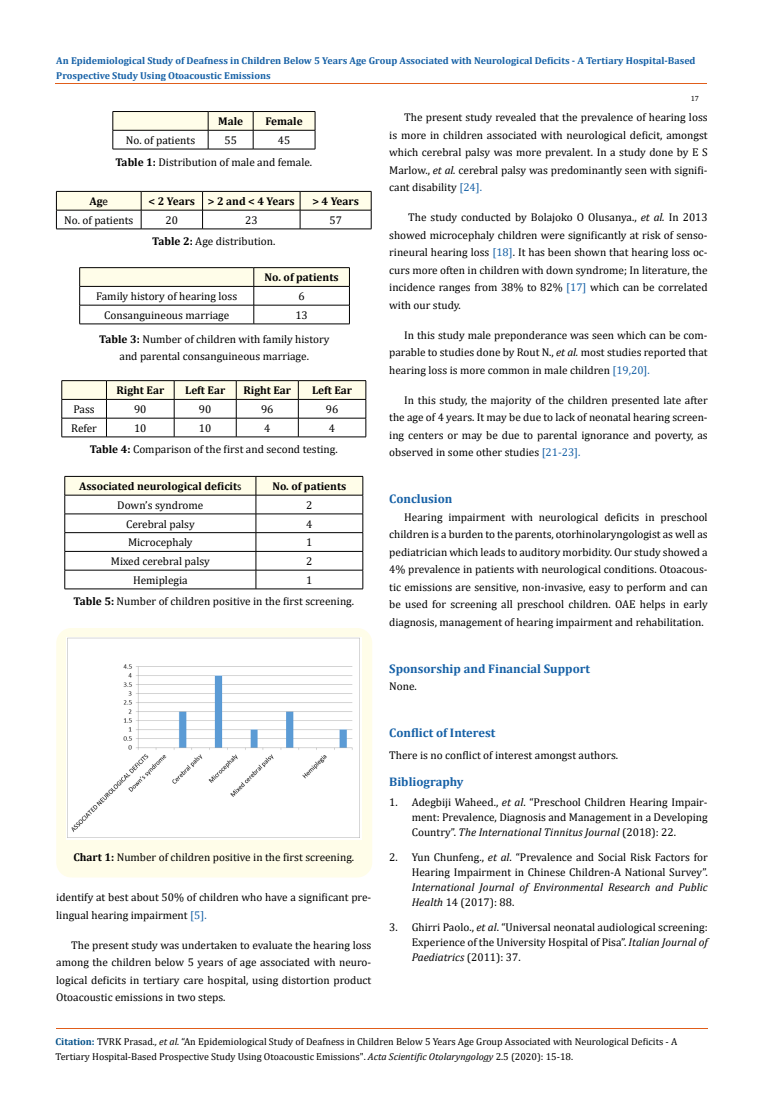
<style>
.page{position:relative;width:764px;height:1110px;background:#fff}
.page>*{position:absolute;margin:0;border:0;box-sizing:border-box;transform-origin:0 0}
.t1{font:700 12.5px "Cambria";color:#1560a6}
.t2{font:11.25px/17.5px "Cambria";color:#000;text-align:justify}
.t3{font:700 11.25px "Cambria";color:#000}
.t4{font:italic 11.25px/15px "Cambria";color:#000}
.t5{font:10px/15px "Cambria";color:#000}
.t6{font:700 10px/15px "Cambria";color:#1560a6}
.t7{font:7.5px "Cambria";color:#000}
.s1{font-style:italic}
.s2{color:#1560a6}
.s3{font-style:normal}
.s4{font-weight:700}
.s5{font-family:"Calibri";font-weight:400}
.s6{font-weight:700;color:#035089}
</style>
<div class="page">
<hr style="left:55px;top:84px;width:651px;height:1px;background:#e05d1a">
<hr style="left:113px;top:111px;width:95px;height:1px;background:#000">
<hr style="left:208px;top:111px;width:45px;height:1px;background:#000">
<hr style="left:253px;top:111px;width:62px;height:1px;background:#000">
<svg style="left:113px;top:112px;width:203px;height:37px"></svg>
<hr style="left:113px;top:149px;width:95px;height:1px;background:#000">
<hr style="left:208px;top:149px;width:45px;height:1px;background:#000">
<hr style="left:253px;top:149px;width:62px;height:1px;background:#000">
<svg style="left:56px;top:191px;width:316px;height:38px"></svg>
<hr style="left:56px;top:229px;width:85px;height:1px;background:#000">
<hr style="left:141px;top:229px;width:61px;height:1px;background:#000">
<hr style="left:202px;top:229px;width:98px;height:1px;background:#000">
<hr style="left:300px;top:229px;width:71px;height:1px;background:#000">
<hr style="left:79px;top:267px;width:175px;height:1px;background:#000">
<hr style="left:254px;top:267px;width:96px;height:1px;background:#000">
<svg style="left:79px;top:268px;width:271px;height:56px"></svg>
<hr style="left:79px;top:324px;width:175px;height:1px;background:#000">
<hr style="left:254px;top:324px;width:96px;height:1px;background:#000">
<hr style="left:62px;top:380px;width:44px;height:1px;background:#000">
<hr style="left:106px;top:380px;width:68px;height:1px;background:#000">
<hr style="left:174px;top:380px;width:62px;height:1px;background:#000">
<hr style="left:236px;top:380px;width:62px;height:1px;background:#000">
<hr style="left:298px;top:380px;width:68px;height:1px;background:#000">
<svg style="left:62px;top:381px;width:305px;height:56px"></svg>
<hr style="left:62px;top:437px;width:44px;height:1px;background:#000">
<hr style="left:106px;top:437px;width:68px;height:1px;background:#000">
<hr style="left:174px;top:437px;width:62px;height:1px;background:#000">
<hr style="left:236px;top:437px;width:62px;height:1px;background:#000">
<hr style="left:298px;top:437px;width:68px;height:1px;background:#000">
<svg style="left:65px;top:476px;width:299px;height:113px"></svg>
<hr style="left:65px;top:589px;width:191px;height:1px;background:#000">
<hr style="left:256px;top:589px;width:107px;height:1px;background:#000">
<div style="left:56px;top:628px;width:316px;height:250px;background:#fffde9;border-radius:15px"></div>
<img style="left:66px;top:638px;width:295px;height:202px">
<hr style="left:56px;top:1029px;width:651px;height:1px;background:#e05d1a">
<p class="t6" style="left:56px;top:53px;width:641px">An Epidemiological Study of Deafness in Children Below 5 Years Age Group Associated with Neurological Deficits - A Tertiary Hospital-Based<br>Prospective Study Using Otoacoustic Emissions</p>
<p class="t3" style="left:218px;top:114px;width:26px">Male</p>
<p class="t3" style="left:265px;top:114px;width:39px">Female</p>
<p class="t2" style="left:126px;top:131px;width:71px">No. of patients</p>
<p class="t2" style="left:224px;top:131px;width:14px">55</p>
<p class="t7" style="left:690px;top:94px;width:10px">17</p>
<p class="t2" style="left:389px;top:109px;width:320px;text-indent:15px">The present study revealed that the prevalence of hearing loss is more in children associated with neurological deficit, amongst which cerebral palsy was more prevalent. In a study done by E S Marlow., <span class="s1">et al.</span> cerebral palsy was predominantly seen with signifi&shy;cant disability <span class="s2">[24].</span></p>
<p class="t2" style="left:389px;top:209px;width:320px;text-indent:19px">The study conducted by Bolajoko O Olusanya., <span class="s1">et al.</span> In 2013 showed microcephaly children were significantly at risk of senso&shy;rineural hearing loss <span class="s2">[18]</span>. It has been shown that hearing loss oc&shy;curs more often in children with down syndrome; In literature, the incidence ranges from 38% to 82% <span class="s2">[17]</span> which can be correlated with our study.</p>
<p class="t2" style="left:389px;top:326px;width:320px;text-indent:15px">In this study male preponderance was seen which can be com&shy;parable to studies done by Rout N., <span class="s1">et al.</span> most studies reported that hearing loss is more common in male children <span class="s2">[19,20].</span></p>
<p class="t2" style="left:389px;top:391px;width:320px;text-indent:15px">In this study, the majority of the children presented late after the age of 4 years. It may be due to lack of neonatal hearing screen&shy;ing centers or may be due to parental ignorance and poverty, as observed in some other studies <span class="s2">[21-23].</span></p>
<p class="t1" style="left:389px;top:490px;width:65px">Conclusion</p>
<p class="t2" style="left:389px;top:508px;width:320px;text-indent:15px">Hearing impairment with neurological deficits in preschool children is a burden to the parents, otorhinolaryngologist as well as pediatrician which leads to auditory morbidity. Our study showed a 4% prevalence in patients with neurological conditions. Otoacous&shy;tic emissions are sensitive, non-invasive, easy to perform and can be used for screening all preschool children. OAE helps in early diagnosis, management of hearing impairment and rehabilitation.</p>
<p class="t1" style="left:389px;top:659px;width:202px">Sponsorship and Financial Support</p>
<p class="t2" style="left:389px;top:677px;width:29px">None.</p>
<p class="t1" style="left:389px;top:724px;width:108px">Conflict of Interest</p>
<p class="t2" style="left:389px;top:747px;width:230px">There is no conflict of interest amongst authors.</p>
<p class="t1" style="left:389px;top:773px;width:76px">Bibliography</p>
<p class="t2" style="left:412px;top:795px;width:297px;line-height:15px;text-indent:-22px">1. Adegbiji Waheed., <span class="s1">et al</span>. “Preschool Children Hearing Impair&shy;ment: Prevalence, Diagnosis and Management in a Developing Country”. <span class="s1">The International Tinnitus Journal</span> (2018): 22.</p>
<p class="t2" style="left:389px;top:850px;width:320px;line-height:15px;text-align:right">2. Yun Chunfeng., <span class="s1">et al</span>. “Prevalence and Social Risk Factors for<br>Hearing Impairment in Chinese Children-A National Survey”.</p>
<p class="t4" style="left:412px;top:879px;width:297px">International Journal of Environmental Research and Public<br>Health <span class="s3">14 (2017): 88.</span></p>
<p class="t2" style="left:412px;top:920px;width:297px;line-height:15px;text-indent:-22px">3. Ghirri Paolo., <span class="s1">et al</span>. “Universal neonatal audiological screening:<br>Experience of the University Hospital of Pisa”. <span class="s1">Italian Journal of Paediatrics</span> (2011): 37.</p>
<p class="t2" style="left:115px;top:129px;width:198px;line-height:22.2px;text-indent:162px">45<br><span class="s4">Table 1:</span> Distribution of male and female.</p>
<p class="t3" style="left:89px;top:193px;width:20px">Ag<span class="s5">e</span></p>
<p class="t3" style="left:149px;top:193px;width:148px">&lt; 2 Years &gt; 2 and &lt; 4 Years</p>
<p class="t3" style="left:312px;top:193px;width:48px">&gt; 4 Years</p>
<p class="t2" style="left:64px;top:211px;width:71px">No. of patients</p>
<p class="t2" style="left:166px;top:211px;width:14px">20</p>
<p class="t2" style="left:245px;top:211px;width:14px">23</p>
<p class="t2" style="left:329px;top:211px;width:14px">57</p>
<p class="t2" style="left:152px;top:232px;width:125px"><span class="s4">Table 2:</span> Age distribution.</p>
<p class="t3" style="left:265px;top:270px;width:75px">No. of patients</p>
<p class="t2" style="left:96px;top:288px;width:143px">Family history of hearing loss</p>
<p class="t2" style="left:298px;top:288px;width:8px">6</p>
<p class="t2" style="left:104px;top:306px;width:127px">Consanguineous marriage</p>
<p class="t2" style="left:99px;top:303px;width:232px;line-height:23.6px;text-indent:196px">13<br><span class="s4">Table 3:</span> Number of children with family history</p>
<p class="t2" style="left:119px;top:347px;width:191px">and parental consanguineous marriage.</p>
<p class="t3" style="left:116px;top:383px;width:49px">Right Ear</p>
<p class="t3" style="left:185px;top:383px;width:42px">Left Ear</p>
<p class="t3" style="left:243px;top:383px;width:49px">Right Ear</p>
<p class="t3" style="left:312px;top:383px;width:42px">Left Ear</p>
<p class="t2" style="left:73px;top:401px;width:23px">Pass</p>
<p class="t2" style="left:134px;top:401px;width:14px">90</p>
<p class="t2" style="left:199px;top:401px;width:14px">90</p>
<p class="t2" style="left:261px;top:401px;width:14px">96</p>
<p class="t2" style="left:326px;top:401px;width:14px">96</p>
<p class="t2" style="left:71px;top:419px;width:27px">Refer</p>
<p class="t2" style="left:134px;top:419px;width:14px">10</p>
<p class="t2" style="left:199px;top:419px;width:14px">10</p>
<p class="t2" style="left:264px;top:419px;width:8px">4</p>
<p class="t2" style="left:90px;top:418px;width:249px;line-height:20.6px;text-align:right">4<br><span class="s4">Table 4:</span> Comparison of the first and second testing.</p>
<p class="t3" style="left:79px;top:478px;width:164px">Associated neurological deficit<span class="s5">s</span></p>
<p class="t3" style="left:272px;top:478px;width:75px">No. of patients</p>
<p class="t2" style="left:117px;top:496px;width:88px">Down’s syndrome</p>
<p class="t2" style="left:306px;top:496px;width:8px">2</p>
<p class="t2" style="left:126px;top:515px;width:70px">Cerebral palsy</p>
<p class="t2" style="left:306px;top:515px;width:8px">4</p>
<p class="t2" style="left:128px;top:534px;width:66px">Microcephaly</p>
<p class="t2" style="left:306px;top:534px;width:8px">1</p>
<p class="t2" style="left:111px;top:553px;width:100px">Mixed cerebral palsy</p>
<p class="t2" style="left:306px;top:553px;width:8px">2</p>
<p class="t2" style="left:133px;top:571px;width:56px">Hemiplegia</p>
<p class="t2" style="left:73px;top:569px;width:282px;line-height:21.1px;text-indent:233px">1<br><span class="s4">Table 5:</span> Number of children positive in the first screening.</p>
<p class="t2" style="left:73px;top:848px;width:282px"><span class="s4">Chart 1:</span> Number of children positive in the first screening.</p>
<p class="t2" style="left:56px;top:889px;width:317px">identify at best about 50% of children who have a significant pre&shy;lingual hearing impairment <span class="s2">[5].</span></p>
<p class="t2" style="left:56px;top:936px;width:317px;text-indent:15px">The present study was undertaken to evaluate the hearing loss among the children below 5 years of age associated with neuro&shy;logical deficits in tertiary care hospital, using distortion product Otoacoustic emissions in two steps.</p>
<p class="t5" style="left:56px;top:1034px;width:623px"><span class="s6">Citation:</span> TVRK Prasad.<span class="s1">, et al.</span> “An Epidemiological Study of Deafness in Children Below 5 Years Age Group Associated with Neurological Deficits - A<br>Tertiary Hospital-Based Prospective Study Using Otoacoustic Emissions". <span class="s1">Acta Scientific Otolaryngology</span> 2.5 (2020): 15-18.</p>
</div>
